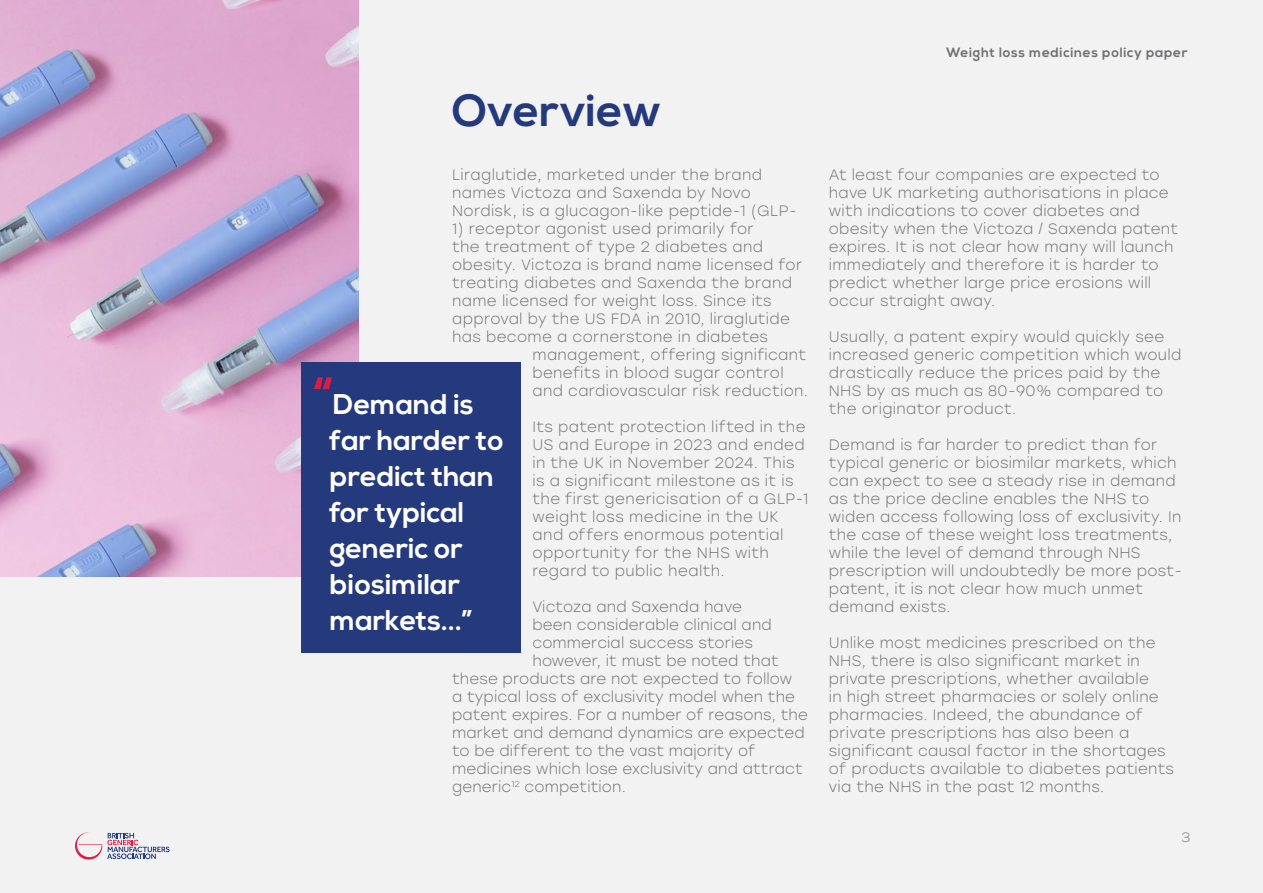
<style>
.page{position:relative;width:1263px;height:893px;background:#f2f2f3}
.page>*{position:absolute;margin:0;border:0;box-sizing:border-box;transform-origin:0 0}
.t1{font:700 45px "Nexa";color:#243a7c}
.t2{font:700 28.5px/36px "Nexa";color:#fff}
.t3{font:300 15px/18px "Stolzl";letter-spacing:.02em;color:#717073}
.t4{font:700 13.5px "Nexa";letter-spacing:.05em;color:#717073}
.t5{font:300 13.5px "Nexa";color:#717073}
.s1{font-size:52.5px;color:#da1d46}
</style>
<div class="page">
<svg style="left:75px;top:832px;width:95px;height:28px"></svg>
<img style="left:0;top:0;width:359px;height:576px">
<div style="left:301px;top:362px;width:219px;height:291px;background:#243a7c"></div>
<h1 class="t1" style="left:452px;top:85px;width:212px">Overview</h1>
<p class="t3" style="left:452px;top:165px;width:346px">Liraglutide, marketed under the brand names Victoza and Saxenda by Novo<br>Nordisk, is a glucagon-like peptide-1 (GLP-</p>
<p class="t3" style="left:452px;top:219px;width:303px">1) receptor agonist used primarily for</p>
<p class="t3" style="left:452px;top:237px;width:312px">the treatment of type 2 diabetes and</p>
<p class="t3" style="left:452px;top:255px;width:352px">obesity. Victoza is brand name licensed for</p>
<p class="t3" style="left:452px;top:273px;width:341px">treating diabetes and Saxenda the brand</p>
<p class="t3" style="left:452px;top:291px;width:321px">name licensed for weight loss. Since its</p>
<p class="t3" style="left:452px;top:309px;width:339px">approval by the US FDA in 2010, liraglutide</p>
<p class="t3" style="left:452px;top:327px;width:317px">has become a cornerstone in diabetes</p>
<p class="t3" style="left:532px;top:345px;width:275px">management, offering significant</p>
<p class="t3" style="left:532px;top:363px;width:253px">benefits in blood sugar control</p>
<p class="t3" style="left:532px;top:381px;width:277px">and cardiovascular risk reduction.</p>
<p class="t3" style="left:532px;top:417px;width:277px">Its patent protection lifted in the<br>US and Europe in 2023 and ended in the UK in November 2024. This is a significant milestone as it is the first genericisation of a GLP-1 weight loss medicine in the UK and offers enormous potential opportunity for the NHS with regard to public health.</p>
<p class="t3" style="left:532px;top:597px;width:211px">Victoza and Saxenda have</p>
<p class="t3" style="left:532px;top:615px;width:241px">been considerable clinical and</p>
<p class="t3" style="left:532px;top:633px;width:222px">commercial success stories</p>
<p class="t3" style="left:532px;top:651px;width:248px">however, it must be noted that</p>
<p class="t3" style="left:452px;top:669px;width:342px">these products are not expected to follow</p>
<p class="t3" style="left:452px;top:687px;width:344px">a typical loss of exclusivity model when the</p>
<p class="t3" style="left:452px;top:705px;width:357px">patent expires. For a number of reasons, the</p>
<p class="t3" style="left:452px;top:723px;width:354px">market and demand dynamics are expected</p>
<p class="t3" style="left:452px;top:741px;width:305px">to be different to the vast majority of</p>
<p class="t3" style="left:452px;top:759px;width:352px">medicines which lose exclusivity and attract</p>
<p class="t3" style="left:452px;top:777px;width:175px">generic<sup>12</sup> competition.</p>
<h2 class="t2" style="left:330px;top:387px;width:175px;text-indent:-17px"><span class="s1">“</span>Demand is far harder to predict than for typical generic or biosimilar markets...”</h2>
<p class="t4" style="left:946px;top:45px;width:243px">Weight loss medicines policy paper</p>
<p class="t3" style="left:829px;top:165px;width:351px">At least four companies are expected to have UK marketing authorisations in place with indications to cover diabetes and obesity when the Victoza / Saxenda patent expires. It is not clear how many will launch immediately and therefore it is harder to predict whether large price erosions will occur straight away.</p>
<p class="t3" style="left:829px;top:327px;width:354px">Usually, a patent expiry would quickly see increased generic competition which would drastically reduce the prices paid by the NHS by as much as 80-90% compared to the originator product.</p>
<p class="t3" style="left:829px;top:435px;width:355px">Demand is far harder to predict than for typical generic or biosimilar markets, which can expect to see a steady rise in demand as the price decline enables the NHS to widen access following loss of exclusivity. In the case of these weight loss treatments, while the level of demand through NHS prescription will undoubtedly be more post&shy;patent, it is not clear how much unmet demand exists.</p>
<p class="t3" style="left:829px;top:633px;width:347px">Unlike most medicines prescribed on the NHS, there is also significant market in private prescriptions, whether available<br>in high street pharmacies or solely online pharmacies. Indeed, the abundance of private prescriptions has also been a significant causal factor in the shortages of products available to diabetes patients via the NHS in the past 12 months.</p>
<p class="t5" style="left:1182px;top:830px;width:10px">3</p>
</div>
